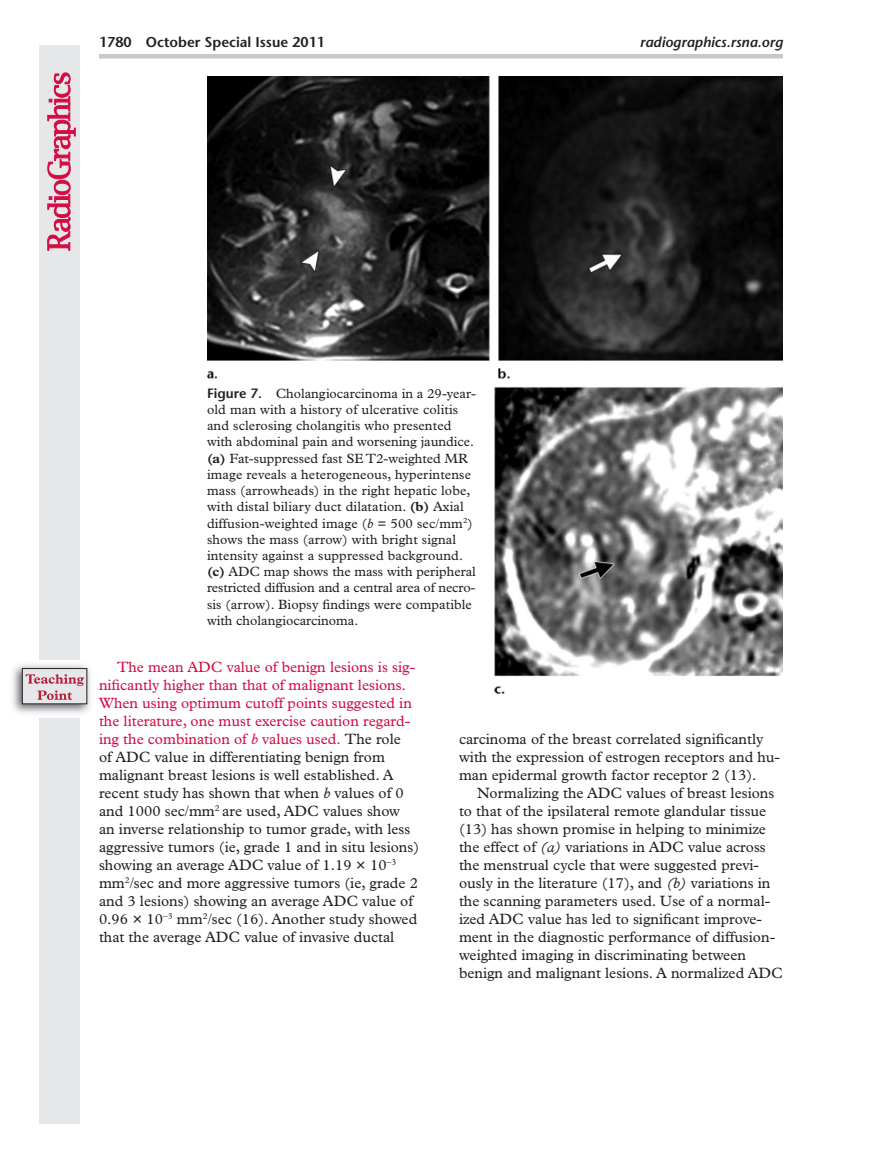
<style>
.page{position:relative;width:891px;height:1175px;background:#fff}
.page>*{position:absolute;margin:0;border:0;box-sizing:border-box;transform-origin:0 0}
.Para_Text{font:15px/18px "Plantin";color:#231f20}
.t1{font:600 14.25px "Stone Sans";color:#231f20}
.t2{font:italic 600 14.25px "Stone Sans";color:#231f20}
.Figure_Legend{font:13.5px/16.2px "Plantin";letter-spacing:.01em;color:#231f20}
.s1{font-family:"Stone Sans";font-weight:600}
.s2{font-weight:700}
.s3{font-style:italic}
.s4{color:#d20d44}
.s5{font-style:italic;color:#d20d44}
</style>
<div class="page">
<div style="left:39px;top:45px;width:40px;height:1078px;background:#e6e7e9"></div>
<svg style="left:47px;top:72px;width:29px;height:179px"></svg>
<hr style="left:99px;top:54px;width:684px;height:4px;background:#c7c8ca">
<img style="left:207px;top:77px;width:576px;height:617px">
<img style="left:12px;top:661px;width:79px;height:56px">
<div style="left:22px;top:668px;width:65px;height:36px;background:#e6e7e9"></div>
<div style="left:22px;top:668px;width:65px;height:36px;border:1px solid #231f20"></div>
<svg style="left:26px;top:674px;width:58px;height:26px"></svg>
<p class="t1" style="left:99px;top:34px;width:228px">1780 October Special Issue 2011</p>
<p class="t2" style="left:640px;top:34px;width:145px">radiographics.rsna.org</p>
<p class="Figure_Legend" style="left:207px;top:385px;width:271px"><span class="s1">Figure 7.</span> Cholangiocarcinoma in a 29-year&shy;old man with a history of ulcerative colitis and sclerosing cholangitis who presented with abdominal pain and worsening jaundice. <span class="s2">(a)</span> Fat-suppressed fast SE T2-weighted MR image reveals a heterogeneous, hyperintense mass (arrowheads) in the right hepatic lobe, with distal biliary duct dilatation. <span class="s2">(b)</span> Axial diffusion-weighted image (<span class="s3">b</span> = 500 sec/mm<sup>2</sup>) shows the mass (arrow) with bright signal intensity against a suppressed background. <span class="s2">(c)</span> ADC map shows the mass with peripheral restricted diffusion and a central area of necro&shy;sis (arrow). Biopsy findings were compatible with cholangiocarcinoma.</p>
<p class="Para_Text" style="left:99px;top:658px;width:322px;text-indent:18px"><span class="s4">The mean ADC value of benign lesions is sig&shy;nificantly higher than that of malignant lesions.<br>When using optimum cutoff points suggested in the literature, one must exercise caution regard&shy;ing the combination of</span> <span class="s5">b</span> <span class="s4">values used.</span> The role<br>of ADC value in differentiating benign from malignant breast lesions is well established. A recent study has shown that when <span class="s3">b</span> values of 0 and 1000 sec/mm<sup>2</sup> are used, ADC values show an inverse relationship to tumor grade, with less aggressive tumors (ie, grade 1 and in situ lesions) showing an average ADC value of 1.19 × 10 <sup>3 </sup>mm<sup>2</sup>/sec and more aggressive tumors (ie, grade 2 and 3 lesions) showing an average ADC value of 0.96 × 10 <sup>3</sup> mm<sup>2</sup>/sec (16). Another study showed that the average ADC value of invasive ductal</p>
<p class="Para_Text" style="left:459px;top:730px;width:322px">carcinoma of the breast correlated significantly with the expression of estrogen receptors and hu&shy;man epidermal growth factor receptor 2 (13).</p>
<p class="Para_Text" style="left:459px;top:784px;width:326px;text-indent:18px">Normalizing the ADC values of breast lesions to that of the ipsilateral remote glandular tissue (13) has shown promise in helping to minimize the effect of <span class="s3">(a)</span> variations in ADC value across the menstrual cycle that were suggested previ&shy;ously in the literature (17), and <span class="s3">(b)</span> variations in the scanning parameters used. Use of a normal&shy;ized ADC value has led to significant improve&shy;ment in the diagnostic performance of diffusion&shy;weighted imaging in discriminating between benign and malignant lesions. A normalized ADC</p>
</div>
